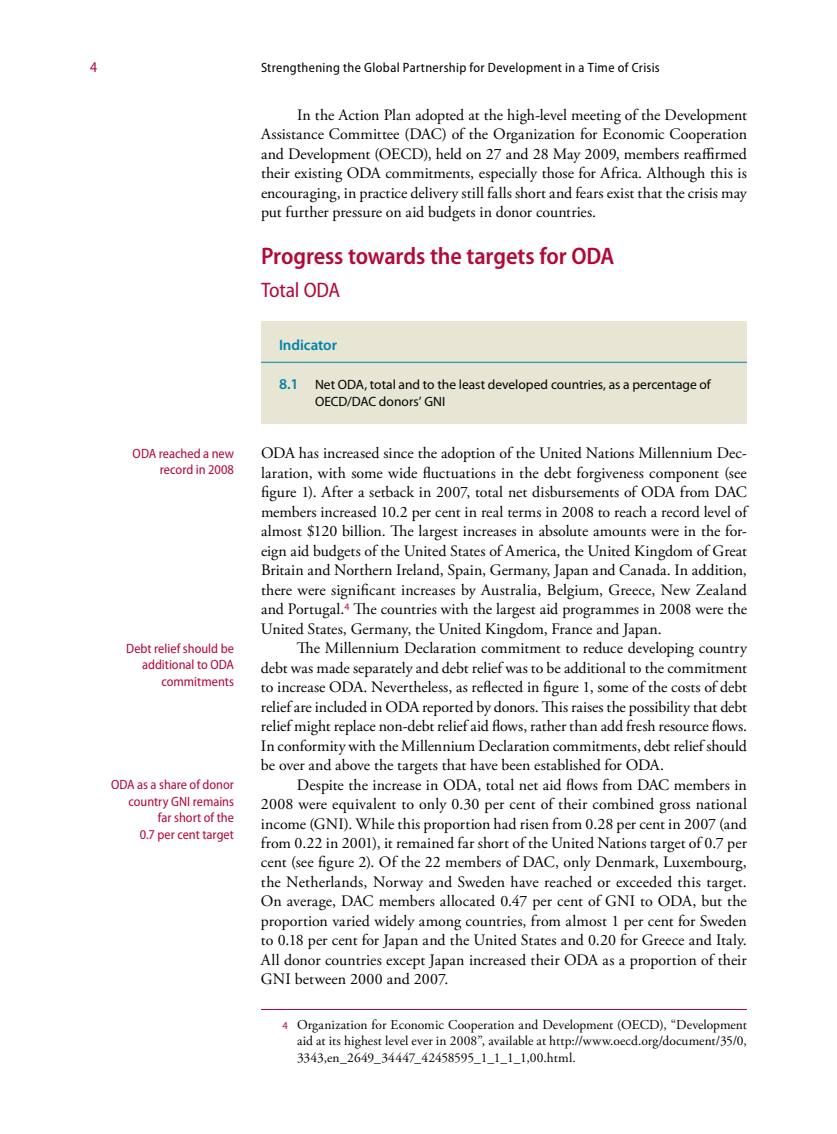
<style>
.page{position:relative;width:837px;height:1134px;background:#fff}
.page>*{position:absolute;margin:0;border:0;box-sizing:border-box;transform-origin:0 0}
.t1{font:600 semi-condensed 24px "Myriad Pro";letter-spacing:-.005em;color:#b30838}
.t2{font:semi-condensed 21px "Myriad Pro";letter-spacing:-.01em;color:#b30838}
.t3{font:15.9px/19.5px "Adobe Garamond Pro";color:#000;text-align:justify}
.t4{font:600 15px "Myriad Pro";letter-spacing:-.005em;color:#0083a9}
.t5{font:semi-condensed 15px "Myriad Pro";color:#b30838}
.t6{font:13.5px/16.5px "Adobe Garamond Pro";letter-spacing:.005em;color:#000;text-align:justify}
.t7{font:semi-condensed 13.5px/16.5px "Myriad Pro";color:#b30838;text-align:right}
.t8{font:13.5px/16.5px "Myriad Pro";color:#000}
.t9{font:semi-condensed 13.5px "Myriad Pro";letter-spacing:.025em;color:#000}
.s1{font-weight:600;font-size:15px;color:#0083a9}
.s2{font-family:"Myriad Pro";font-size:10.5px;color:#b30838}
</style>
<div class="page">
<div style="left:261px;top:321px;width:486px;height:103px;background:#e7e5d3"></div>
<hr style="left:261px;top:362px;width:486px;height:1px;background:#0083a9">
<hr style="left:261px;top:1009px;width:486px;height:1px;background:#b30838">
<p class="t5" style="left:90px;top:59px;width:9px">4</p>
<p class="t9" style="left:261px;top:60px;width:400px">Strengthening the Global Partnership for Development in a Time of Crisis</p>
<p class="t3" style="left:261px;top:105px;width:488px;text-indent:36px">In the Action Plan adopted at the high-level meeting of the Development Assistance Committee (DAC) of the Organization for Economic Cooperation and Development (OECD), held on 27 and 28 May 2009, members reaffirmed their existing ODA commitments, especially those for Africa. Although this is encouraging, in practice delivery still falls short and fears exist that the crisis may put further pressure on aid budgets in donor countries.</p>
<h1 class="t1" style="left:261px;top:242px;width:355px">Progress towards the targets for ODA</h1>
<h2 class="t2" style="left:261px;top:278px;width:81px">Total ODA</h2>
<p class="t7" style="left:133px;top:445px;width:103px">ODA reached a new record in 2008</p>
<p class="t7" style="left:126px;top:640px;width:109px">Debt relief should be additional to ODA commitments</p>
<p class="t7" style="left:111px;top:777px;width:124px">ODA as a share of donor country GNI remains<br>far short of the<br>0.7 per cent target</p>
<p class="t4" style="left:279px;top:335px;width:60px">Indicator</p>
<p class="t8" style="left:315px;top:376px;width:397px;text-indent:-36px"><span class="s1">8.1</span> Net ODA, total and to the least developed countries, as a percentage of<br>OECD/DAC donors’ GNI</p>
<p class="t3" style="left:261px;top:444px;width:488px">ODA has increased since the adoption of the United Nations Millennium Dec&shy;laration, with some wide fluctuations in the debt forgiveness component (see figure 1). After a setback in 2007, total net disbursements of ODA from DAC members increased 10.2 per cent in real terms in 2008 to reach a record level of almost $120 billion. The largest increases in absolute amounts were in the for&shy;eign aid budgets of the United States of America, the United Kingdom of Great Britain and Northern Ireland, Spain, Germany, Japan and Canada. In addition, there were significant increases by Australia, Belgium, Greece, New Zealand and Portugal.<sup>4</sup> The countries with the largest aid programmes in 2008 were the United States, Germany, the United Kingdom, France and Japan.</p>
<p class="t3" style="left:261px;top:639px;width:488px;text-indent:36px">The Millennium Declaration commitment to reduce developing country debt was made separately and debt relief was to be additional to the commitment to increase ODA. Nevertheless, as reflected in figure 1, some of the costs of debt relief are included in ODA reported by donors. This raises the possibility that debt relief might replace non-debt relief aid flows, rather than add fresh resource flows.<br>In conformity with the Millennium Declaration commitments, debt relief should be over and above the targets that have been established for ODA.</p>
<p class="t3" style="left:261px;top:775px;width:488px;text-indent:36px">Despite the increase in ODA, total net aid flows from DAC members in 2008 were equivalent to only 0.30 per cent of their combined gross national income (GNI). While this proportion had risen from 0.28 per cent in 2007 (and from 0.22 in 2001), it remained far short of the United Nations target of 0.7 per cent (see figure 2). Of the 22 members of DAC, only Denmark, Luxembourg, the Netherlands, Norway and Sweden have reached or exceeded this target.<br>On average, DAC members allocated 0.47 per cent of GNI to ODA, but the proportion varied widely among countries, from almost 1 per cent for Sweden to 0.18 per cent for Japan and the United States and 0.20 for Greece and Italy.<br>All donor countries except Japan increased their ODA as a proportion of their GNI between 2000 and 2007.</p>
<p class="t6" style="left:297px;top:1017px;width:452px;text-indent:-14px"><span class="s2">4</span> Organization for Economic Cooperation and Development (OECD), “Development aid at its highest level ever in 2008”, available at http://www.oecd.org/document/35/0, 3343,en_2649_34447_42458595_1_1_1_1,00.html.</p>
</div>
